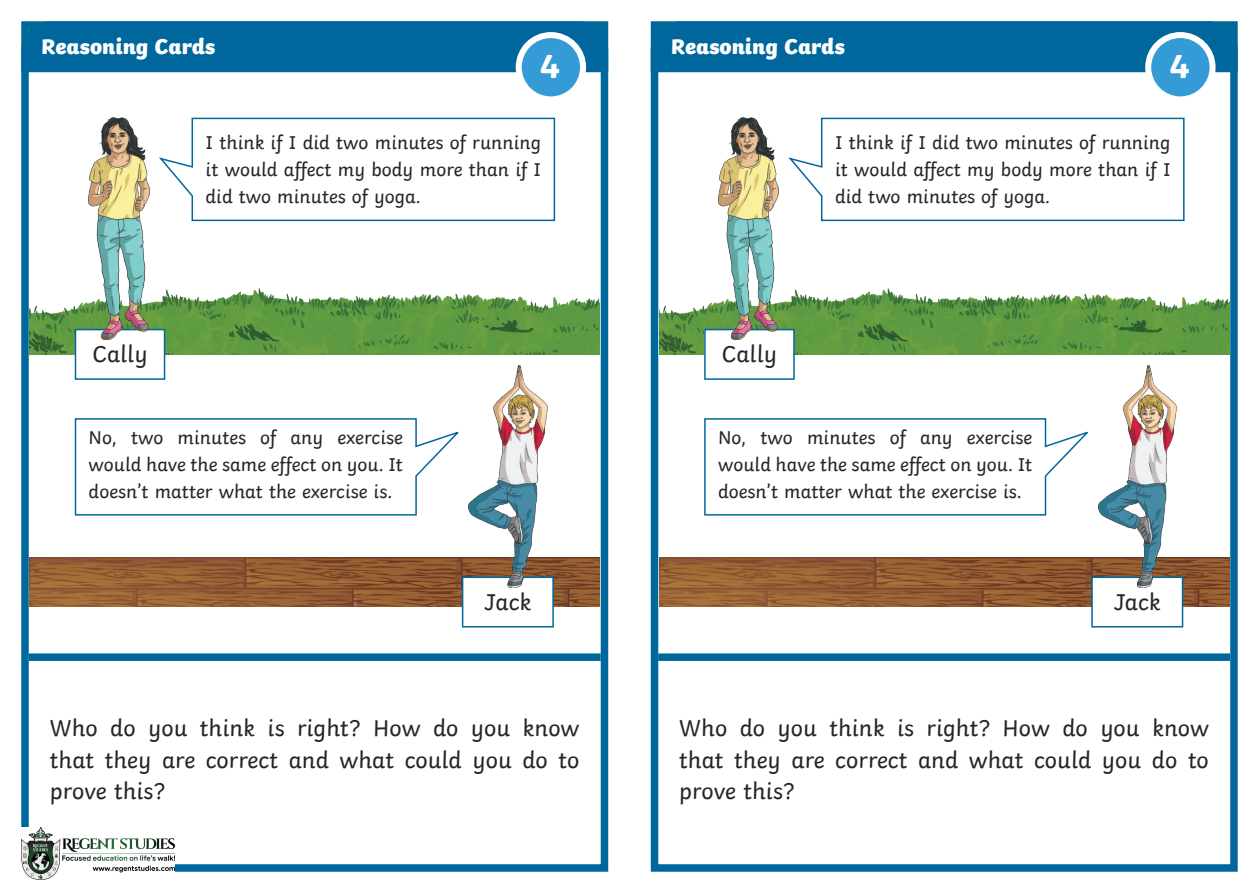
<style>
.page{position:relative;width:1259px;height:893px;background:#fff}
.page>*{position:absolute;margin:0;border:0;box-sizing:border-box;transform-origin:0 0}
.t1{font:700 33.9px "Twinkl";color:#fff}
.KS1_Body_Copy{font:24px/31.5px "Twinkl";color:#282526;text-align:justify}
.t2{font:800 22.5px "Twinkl";color:#fff}
.KS2_Body_Copy{font:19.5px/27px "Twinkl";color:#282526;text-align:justify}
</style>
<div class="page">
<div style="left:29px;top:653px;width:572px;height:8px;background:#00679d"></div>
<svg style="left:74px;top:418px;width:385px;height:98px"></svg>
<svg style="left:159px;top:117px;width:397px;height:105px"></svg>
<img style="left:30px;top:288px;width:569px;height:66px">
<img style="left:30px;top:557px;width:569px;height:49px">
<div style="left:75px;top:330px;width:90px;height:49px;background:#fff"></div>
<div style="left:75px;top:329px;width:90px;height:51px;border:2px solid #00679d"></div>
<div style="left:462px;top:577px;width:91px;height:50px;background:#fff"></div>
<div style="left:462px;top:576px;width:92px;height:51px;border:2px solid #00679d"></div>
<img style="left:89px;top:118px;width:60px;height:221px">
<img style="left:468px;top:366px;width:79px;height:221px">
<div style="left:658px;top:653px;width:572px;height:8px;background:#00679d"></div>
<svg style="left:704px;top:418px;width:384px;height:98px"></svg>
<svg style="left:788px;top:117px;width:397px;height:105px"></svg>
<img style="left:660px;top:288px;width:568px;height:66px">
<img style="left:660px;top:557px;width:568px;height:49px">
<div style="left:705px;top:330px;width:89px;height:49px;background:#fff"></div>
<div style="left:704px;top:329px;width:90px;height:51px;border:2px solid #00679d"></div>
<div style="left:1092px;top:577px;width:90px;height:50px;background:#fff"></div>
<div style="left:1091px;top:576px;width:92px;height:51px;border:2px solid #00679d"></div>
<img style="left:718px;top:118px;width:60px;height:221px">
<img style="left:1098px;top:366px;width:78px;height:221px">
<div style="left:651px;top:21px;width:586px;height:851px;border:8px solid #00679d"></div>
<div style="left:21px;top:21px;width:587px;height:851px;border:8px solid #00679d"></div>
<div style="left:21px;top:21px;width:587px;height:51px;background:#00679d"></div>
<div style="left:651px;top:21px;width:586px;height:51px;background:#00679d"></div>
<div style="left:29px;top:29px;width:9px;height:10px;background:#00679d"></div>
<div style="left:595px;top:27px;width:9px;height:10px;background:#00679d"></div>
<div style="left:654px;top:28px;width:10px;height:10px;background:#00679d"></div>
<div style="left:1224px;top:25px;width:10px;height:10px;background:#00679d"></div>
<div style="left:519px;top:35px;width:64px;height:64px;background:#359bd6;border-radius:50%"></div>
<div style="left:516px;top:32px;width:70px;height:70px;border:6px solid #fff;border-radius:50%"></div>
<div style="left:1148px;top:35px;width:64px;height:64px;background:#359bd6;border-radius:50%"></div>
<div style="left:1145px;top:32px;width:70px;height:70px;border:6px solid #fff;border-radius:50%"></div>
<img style="left:22px;top:827px;width:152px;height:52px">
<p class="t2" style="left:41px;top:27px;width:175px">Reasoning Cards</p>
<p class="t2" style="left:671px;top:27px;width:175px">Reasoning Cards</p>
<h1 class="t1" style="left:540px;top:39px;width:21px">4</h1>
<h1 class="t1" style="left:1169px;top:39px;width:21px">4</h1>
<p class="KS1_Body_Copy" style="left:92px;top:336px;width:57px">Cally</p>
<p class="KS2_Body_Copy" style="left:206px;top:127px;width:337px">I think if I did two minutes of running it would affect my body more than if I did two minutes of yoga.</p>
<p class="KS2_Body_Copy" style="left:89px;top:423px;width:316px">No, two minutes of any exercise would have the same effect on you. It doesn’t matter what the exercise is.</p>
<p class="KS1_Body_Copy" style="left:484px;top:584px;width:49px">Jack</p>
<p class="KS1_Body_Copy" style="left:50px;top:710px;width:531px">Who do you think is right? How do you know that they are correct and what could you do to prove this?</p>
<p class="KS1_Body_Copy" style="left:722px;top:336px;width:57px">Cally</p>
<p class="KS2_Body_Copy" style="left:835px;top:127px;width:337px">I think if I did two minutes of running it would affect my body more than if I did two minutes of yoga.</p>
<p class="KS2_Body_Copy" style="left:718px;top:423px;width:316px">No, two minutes of any exercise would have the same effect on you. It doesn’t matter what the exercise is.</p>
<p class="KS1_Body_Copy" style="left:1113px;top:584px;width:49px">Jack</p>
<p class="KS1_Body_Copy" style="left:679px;top:710px;width:531px">Who do you think is right? How do you know that they are correct and what could you do to prove this?</p>
</div>
